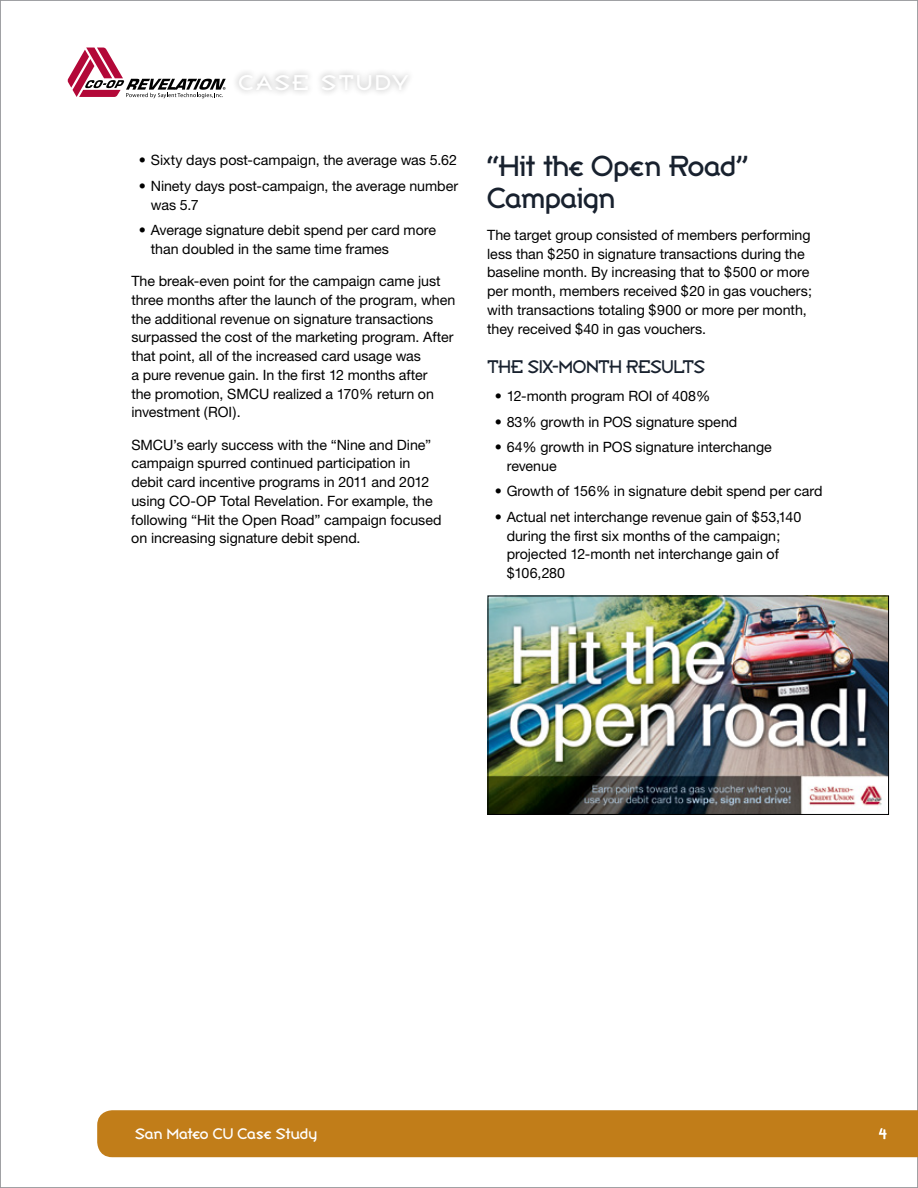
<style>
.page{position:relative;width:918px;height:1188px;background:#fff}
.page>*{position:absolute;margin:0;border:0;box-sizing:border-box;transform-origin:0 0}
.t1{font:28.5px/31.5px "Broadband ICG";letter-spacing:-.02em;color:#18212e}
.t2{font:21px "Broadband ICG";letter-spacing:.085em;color:#fff;scale:1.1 1}
.t3{font:18px "Broadband ICG";color:#18212e;scale:.96 1}
.t4{font:15px "Broadband ICG";letter-spacing:-.01em;color:#fff}
.t5{font:14.25px/18.8px "Helvetica Neue";letter-spacing:-.005em;color:#000}
</style>
<div class="page">
<div style="left:97px;top:1110px;width:821px;height:47px;background:#c17d19"></div>
<div style="left:232px;top:68px;width:183px;height:29px;background:#000;opacity:.35"></div>
<svg style="left:68px;top:48px;width:158px;height:50px"></svg>
<img style="left:490px;top:598px;width:397px;height:215px">
<div style="left:488px;top:596px;width:401px;height:219px;border:1px solid #000"></div>
<h2 class="t2" style="left:238px;top:70px;width:156px">CASE STUDY</h2>
<p class="t5" style="left:139px;top:151px;width:320px">• Sixty days post-campaign, the average was 5.62</p>
<p class="t5" style="left:151px;top:176px;width:309px;text-indent:-12px">• Ninety days post-campaign, the average number was 5.7</p>
<p class="t5" style="left:151px;top:220px;width:287px;text-indent:-12px">• Average signature debit spend per card more than doubled in the same time frames</p>
<p class="t5" style="left:131px;top:271px;width:325px">The break-even point for the campaign came just three months after the launch of the program, when the additional revenue on signature transactions surpassed the cost of the marketing program. After that point, all of the increased card usage was<br>a pure revenue gain. In the first 12 months after<br>the promotion, SMCU realized a 170% return on investment (ROI).</p>
<p class="t5" style="left:131px;top:435px;width:312px">SMCU’s early success with the “Nine and Dine” campaign spurred continued participation in debit card incentive programs in 2011 and 2012 using CO‑OP Total Revelation. For example, the following “Hit the Open Road” campaign focused on increasing signature debit spend.</p>
<h1 class="t1" style="left:487px;top:150px;width:263px">“Hit the Open Road”<br>Campaign</h1>
<p class="t5" style="left:487px;top:225px;width:327px">The target group consisted of members performing less than $250 in signature transactions during the baseline month. By increasing that to $500 or more per month, members received $20 in gas vouchers; with transactions totaling $900 or more per month, they received $40 in gas vouchers.</p>
<p class="t3" style="left:487px;top:356px;width:158px">The six-month resu</p>
<p class="t3" style="left:674px;top:356px;width:22px">lts</p>
<p class="t5" style="left:495px;top:387px;width:217px">• 12-month program ROI of 408%</p>
<p class="t5" style="left:495px;top:412px;width:244px">• 83% growth in POS signature spend</p>
<p class="t5" style="left:507px;top:438px;width:267px;text-indent:-12px">• 64% growth in POS signature interchange revenue</p>
<p class="t5" style="left:495px;top:482px;width:329px">• Growth of 156% in signature debit spend per card</p>
<p class="t5" style="left:507px;top:507px;width:296px;text-indent:-12px">• Actual net interchange revenue gain of $53,140 during the first six months of the campaign; projected 12-month net interchange gain of $106,280</p>
<p class="t4" style="left:135px;top:1125px;width:184px">San Mateo CU Case Study</p>
<p class="t4" style="left:878px;top:1125px;width:10px">4</p>
</div>
